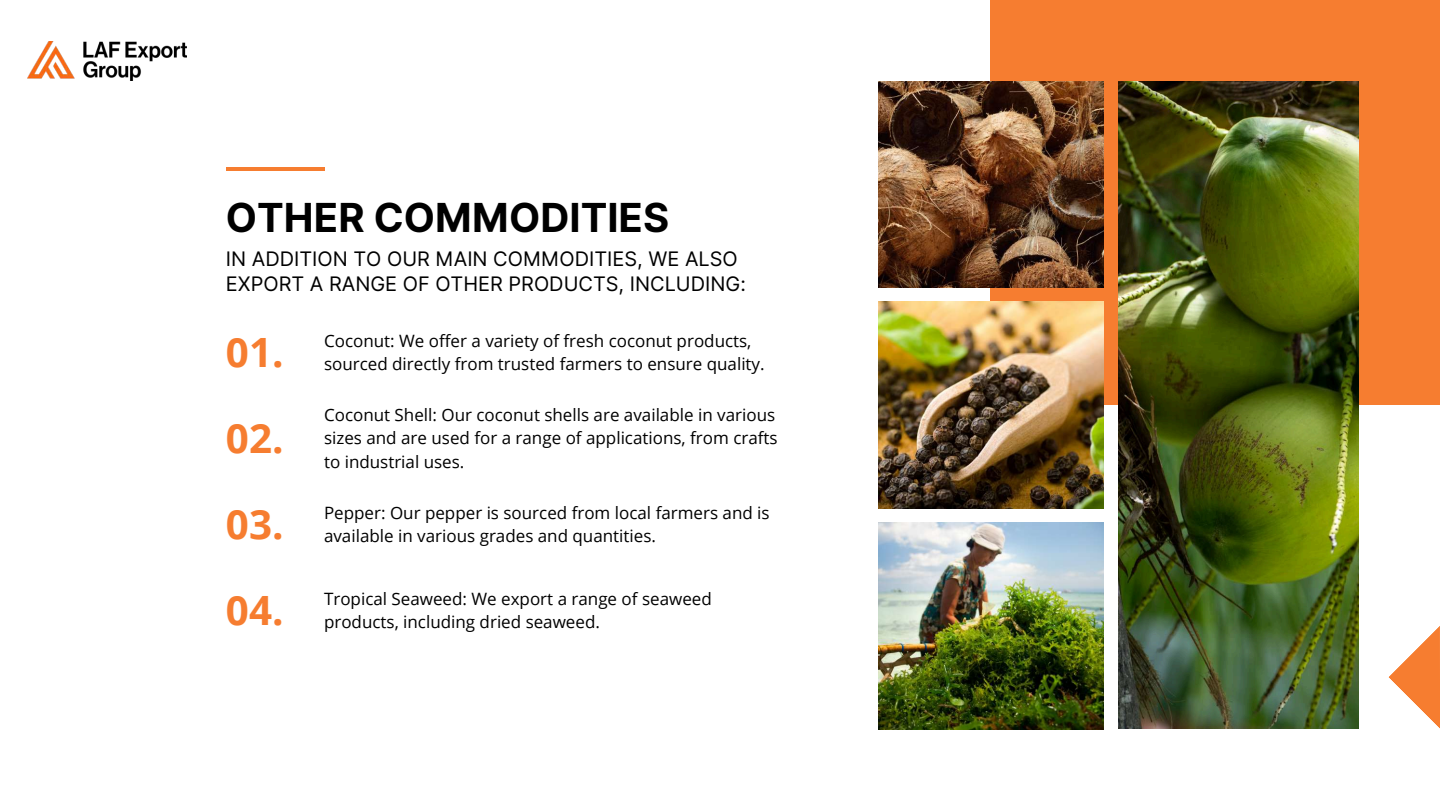
<style>
.page{position:relative;width:1440px;height:810px;background:#fff}
.page>*{position:absolute;margin:0;border:0;box-sizing:border-box;transform-origin:0 0}
.t1{font:700 40.4px/86px "Open Sans";color:#f67d30}
.t2{font:700 40px "Inter";color:#000}
.t3{font:20px/24.8px "Inter";color:#000}
.t4{font:17px/23.2px "Open Sans";color:#000}
</style>
<div class="page">
<svg style="left:1388px;top:626px;width:52px;height:103px"></svg>
<div style="left:991px;top:0;width:449px;height:405px;background:#f67d30"></div>
<img style="left:1119px;top:81px;width:240px;height:648px">
<img style="left:878px;top:81px;width:225px;height:206px">
<img style="left:878px;top:302px;width:225px;height:206px">
<img style="left:878px;top:523px;width:225px;height:206px">
<img style="left:28px;top:41px;width:159px;height:40px">
<hr style="left:226px;top:167px;width:98px;height:4px;background:#f67d30">
<h2 class="t2" style="left:226px;top:194px;width:445px">OTHER COMMODITIES</h2>
<p class="t3" style="left:226px;top:247px;width:521px">IN ADDITION TO OUR MAIN COMMODITIES, WE ALSO<br>EXPORT A RANGE OF OTHER PRODUCTS, INCLUDING:</p>
<h1 class="t1" style="left:226px;top:309px;width:59px">01.</h1>
<h1 class="t1" style="left:226px;top:395px;width:59px">02.<br>03.</h1>
<p class="t4" style="left:324px;top:328px;width:429px">Coconut: We offer a variety of fresh coconut products,</p>
<p class="t4" style="left:324px;top:352px;width:442px">sourced directly from trusted farmers to ensure quality.</p>
<p class="t4" style="left:324px;top:403px;width:455px">Coconut Shell: Our coconut shells are available in various sizes and are used for a range of applications, from crafts to industrial uses.</p>
<p class="t4" style="left:324px;top:501px;width:447px">Pepper: Our pepper is sourced from local farmers and is available in various grades and quantities.</p>
<h1 class="t1" style="left:226px;top:567px;width:59px">04.</h1>
<p class="t4" style="left:324px;top:587px;width:389px">Tropical Seaweed: We export a range of seaweed products, including dried seaweed.</p>
</div>
